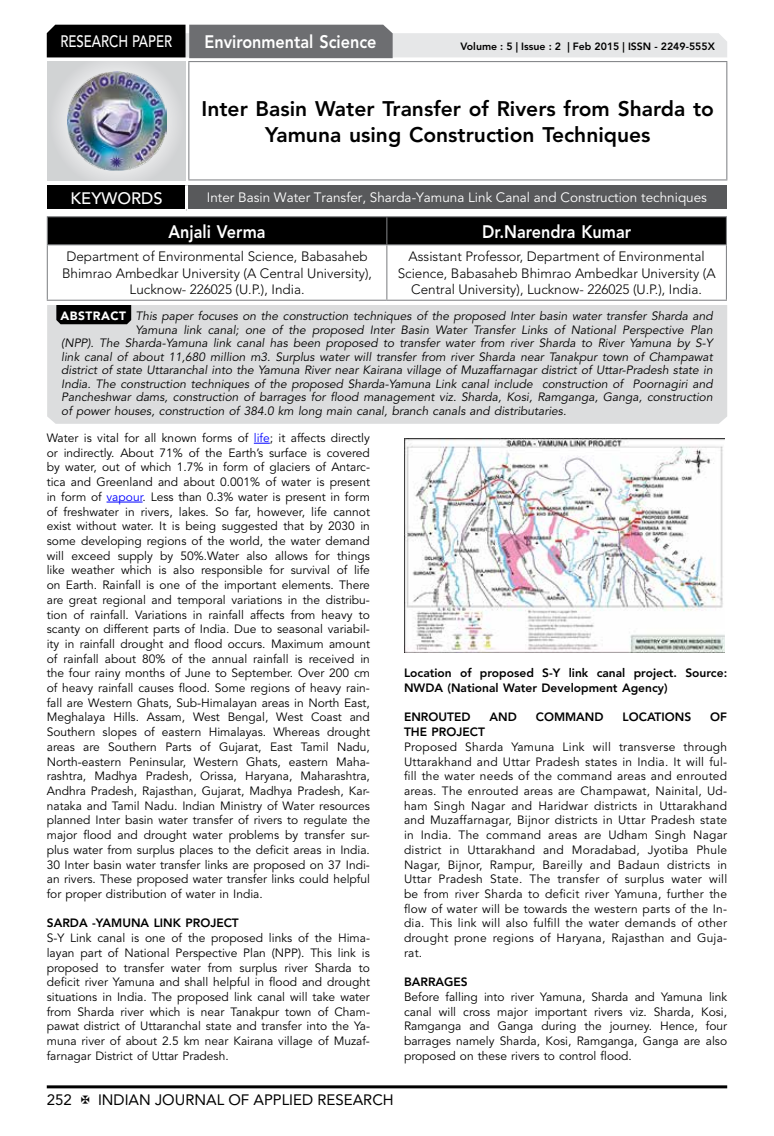
<style>
.page{position:relative;width:774px;height:1136px;background:#fff}
.page>*{position:absolute;margin:0;border:0;box-sizing:border-box;transform-origin:0 0}
.t1{font:800 21px/26.2px "Avenir LT Std";color:#000;text-align:center}
.t2{font:800 18px "Avenir LT Std";color:#fff;scale:.9 1}
.t3{font:500 16.5px "Avenir LT Std";color:#fff;scale:.8 1}
.t4{font:500 16.5px "Avenir LT Std";color:#fff}
.t5{font:15px "Avenir LT Std";color:#000}
.t6{font:300 13.5px/16.2px "Avenir LT Std";color:#000;text-align:center}
.t7{font:13.5px "Avenir LT Std";color:#fff}
.t8{font:12px/14.7px "Avenir LT Std";color:#000;text-align:justify}
.t9{font:italic 12px "Avenir LT Std";color:#000}
.t10{font:800 12px/14.7px "Avenir LT Std";color:#000}
.t11{font:800 10.5px "Avenir LT Std";color:#000}
.s1{font-weight:900;font-style:normal;color:#fff}
.s2{color:#00f}
</style>
<div class="page">
<hr style="left:47px;top:1085px;width:680px;height:3px;background:#000">
<div style="left:48px;top:62px;width:137px;height:118px;background:linear-gradient(to right,#d9dadb,#d9dadb)"></div>
<img style="left:68px;top:71px;width:99px;height:100px">
<svg style="left:47px;top:25px;width:680px;height:33px;background:#979899"></svg>
<hr style="left:188px;top:61px;width:539px;height:1px;background:#808285">
<hr style="left:188px;top:62px;width:1px;height:117px;background:#808285">
<hr style="left:726px;top:62px;width:1px;height:117px;background:#808285">
<hr style="left:188px;top:179px;width:539px;height:1px;background:#808285">
<hr style="left:47px;top:216px;width:340px;height:1px;background:#808285">
<hr style="left:387px;top:216px;width:340px;height:1px;background:#808285">
<div style="left:47px;top:217px;width:680px;height:27px;background:#000"></div>
<hr style="left:47px;top:244px;width:340px;height:1px;background:#808285">
<hr style="left:47px;top:245px;width:1px;height:55px;background:#808285">
<hr style="left:387px;top:244px;width:340px;height:1px;background:#808285">
<hr style="left:386px;top:245px;width:1px;height:55px;background:#808285">
<hr style="left:726px;top:245px;width:1px;height:55px;background:#808285">
<hr style="left:47px;top:300px;width:340px;height:1px;background:#808285">
<hr style="left:387px;top:300px;width:340px;height:1px;background:#808285">
<div style="left:47px;top:185px;width:139px;height:25px;background:#000"></div>
<div style="left:186px;top:185px;width:541px;height:25px;background:#58595b"></div>
<hr style="left:185px;top:185px;width:3px;height:24px;background:#fff">
<hr style="left:47px;top:209px;width:139px;height:3px;background:#fff">
<hr style="left:186px;top:209px;width:541px;height:3px;background:#fff">
<div style="left:47px;top:305px;width:680px;height:119px;background:#dcddde"></div>
<svg style="left:56px;top:305px;width:75px;height:19px"></svg>
<svg style="left:254px;top:443px;width:16px;height:1px"></svg>
<hr style="left:107px;top:501px;width:36px;height:1px;background:#00f">
<img style="left:404px;top:438px;width:321px;height:214px">
<h3 class="t3" style="left:60px;top:32px;width:139px">RESEARCH PAPER</h3>
<h2 class="t2" style="left:204px;top:31px;width:193px">Environmental Science</h2>
<p class="t11" style="left:460px;top:41px;width:256px">Volume : 5 | Issue : 2 | Feb 2015 | ISSN - 2249-555X</p>
<h1 class="t1" style="left:202px;top:95px;width:514px">Inter Basin Water Transfer of Rivers from Sharda to<br>Yamuna using Construction Techniques</h1>
<h3 class="t4" style="left:71px;top:189px;width:94px">KEYWORDS</h3>
<p class="t7" style="left:207px;top:189px;width:502px">Inter Basin Water Transfer, Sharda-Yamuna Link Canal and Construction techniques</p>
<h2 class="t2" style="left:169px;top:221px;width:109px">Anjali Verma</h2>
<h2 class="t2" style="left:482px;top:221px;width:167px">Dr.Narendra Kumar</h2>
<p class="t6" style="left:62px;top:249px;width:312px">Department of Environmental Science, Babasaheb<br>Bhimrao Ambedkar University (A Central University),<br>Lucknow- 226025 (U.P.), India.</p>
<p class="t6" style="left:398px;top:249px;width:319px">Assistant Professor, Department of Environmental<br>Science, Babasaheb Bhimrao Ambedkar University (A<br>Central University), Lucknow- 226025 (U.P.), India.</p>
<p class="t9" style="left:61px;top:309px;width:654px"><span class="s1">ABSTRACT</span> This paper focuses on the construction techniques of the proposed Inter basin water transfer Sharda and</p>
<p class="t9" style="left:135px;top:322px;width:579px">Yamuna link canal; one of the proposed Inter Basin Water Transfer Links of National Perspective Plan</p>
<p class="t9" style="left:61px;top:336px;width:653px">(NPP). The Sharda-Yamuna link canal has been proposed to transfer water from river Sharda to River Yamuna by S-Y</p>
<p class="t9" style="left:61px;top:349px;width:653px">link canal of about 11,680 million m3. Surplus water will transfer from river Sharda near Tanakpur town of Champawat</p>
<p class="t9" style="left:61px;top:363px;width:653px">district of state Uttaranchal into the Yamuna River near Kairana village of Muzaffarnagar district of Uttar-Pradesh state in</p>
<p class="t9" style="left:61px;top:376px;width:653px">India. The construction techniques of the proposed Sharda-Yamuna Link canal include construction of Poornagiri and</p>
<p class="t9" style="left:61px;top:390px;width:653px">Pancheshwar dams, construction of barrages for flood management viz. Sharda, Kosi, Ramganga, Ganga, construction</p>
<p class="t9" style="left:61px;top:403px;width:507px">of power houses, construction of 384.0 km long main canal, branch canals and distributaries.</p>
<p class="t8" style="left:47px;top:431px;width:325px">Water is vital for all known forms of <span class="s2">life</span>; it affects directly or indirectly. About 71% of the Earth’s surface is covered by water, out of which 1.7% in form of glaciers of Antarc&shy;tica and Greenland and about 0.001% of water is present in form of <span class="s2">vapour</span>. Less than 0.3% water is present in form of freshwater in rivers, lakes. So far, however, life cannot exist without water. It is being suggested that by 2030 in some developing regions of the world, the water demand will exceed supply by 50%.Water also allows for things like weather which is also responsible for survival of life on Earth. Rainfall is one of the important elements. There are great regional and temporal variations in the distribu&shy;tion of rainfall. Variations in rainfall affects from heavy to scanty on different parts of India. Due to seasonal variabil&shy;ity in rainfall drought and flood occurs. Maximum amount of rainfall about 80% of the annual rainfall is received in the four rainy months of June to September. Over 200 cm of heavy rainfall causes flood. Some regions of heavy rain&shy;fall are Western Ghats, Sub-Himalayan areas in North East, Meghalaya Hills. Assam, West Bengal, West Coast and Southern slopes of eastern Himalayas. Whereas drought areas are Southern Parts of Gujarat, East Tamil Nadu, North-eastern Peninsular, Western Ghats, eastern Maha&shy;rashtra, Madhya Pradesh, Orissa, Haryana, Maharashtra, Andhra Pradesh, Rajasthan, Gujarat, Madhya Pradesh, Kar&shy;nataka and Tamil Nadu. Indian Ministry of Water resources planned Inter basin water transfer of rivers to regulate the major flood and drought water problems by transfer sur&shy;plus water from surplus places to the deficit areas in India.<br>30 Inter basin water transfer links are proposed on 37 Indi&shy;an rivers. These proposed water transfer links could helpful for proper distribution of water in India.</p>
<p class="t10" style="left:47px;top:915px;width:193px">SARDA -YAMUNA LINK PROJECT</p>
<p class="t8" style="left:47px;top:930px;width:325px">S-Y Link canal is one of the proposed links of the Hima&shy;layan part of National Perspective Plan (NPP). This link is proposed to transfer water from surplus river Sharda to deficit river Yamuna and shall helpful in flood and drought situations in India. The proposed link canal will take water from Sharda river which is near Tanakpur town of Cham&shy;pawat district of Uttaranchal state and transfer into the Ya&shy;muna river of about 2.5 km near Kairana village of Muzaf&shy;farnagar District of Uttar Pradesh.</p>
<p class="t10" style="left:404px;top:665px;width:325px">Location of proposed S-Y link canal project. Source:<br>NWDA (National Water Development Agency)</p>
<p class="t10" style="left:404px;top:710px;width:68px">ENROUTED</p>
<p class="t10" style="left:489px;top:710px;width:29px">AND</p>
<p class="t10" style="left:536px;top:710px;width:69px">COMMAND</p>
<p class="t10" style="left:623px;top:710px;width:70px">LOCATIONS</p>
<p class="t10" style="left:710px;top:710px;width:18px">OF</p>
<p class="t10" style="left:404px;top:724px;width:82px">THE PROJECT</p>
<p class="t8" style="left:404px;top:739px;width:325px">Proposed Sharda Yamuna Link will transverse through Uttarakhand and Uttar Pradesh states in India. It will ful&shy;fill the water needs of the command areas and enrouted areas. The enrouted areas are Champawat, Nainital, Ud&shy;ham Singh Nagar and Haridwar districts in Uttarakhand and Muzaffarnagar, Bijnor districts in Uttar Pradesh state in India. The command areas are Udham Singh Nagar district in Uttarakhand and Moradabad, Jyotiba Phule Nagar, Bijnor, Rampur, Bareilly and Badaun districts in Uttar Pradesh State. The transfer of surplus water will be from river Sharda to deficit river Yamuna, further the flow of water will be towards the western parts of the In&shy;dia. This link will also fulfill the water demands of other drought prone regions of Haryana, Rajasthan and Guja&shy;rat.</p>
<p class="t10" style="left:404px;top:974px;width:65px">BARRAGES</p>
<p class="t8" style="left:404px;top:989px;width:325px">Before falling into river Yamuna, Sharda and Yamuna link canal will cross major important rivers viz. Sharda, Kosi, Ramganga and Ganga during the journey. Hence, four barrages namely Sharda, Kosi, Ramganga, Ganga are also proposed on these rivers to control flood.</p>
<p class="t5" style="left:47px;top:1090px;width:27px">252</p>
<p class="t5" style="left:98px;top:1090px;width:297px">INDIAN JOURNAL OF APPLIED RESEARCH</p>
</div>
